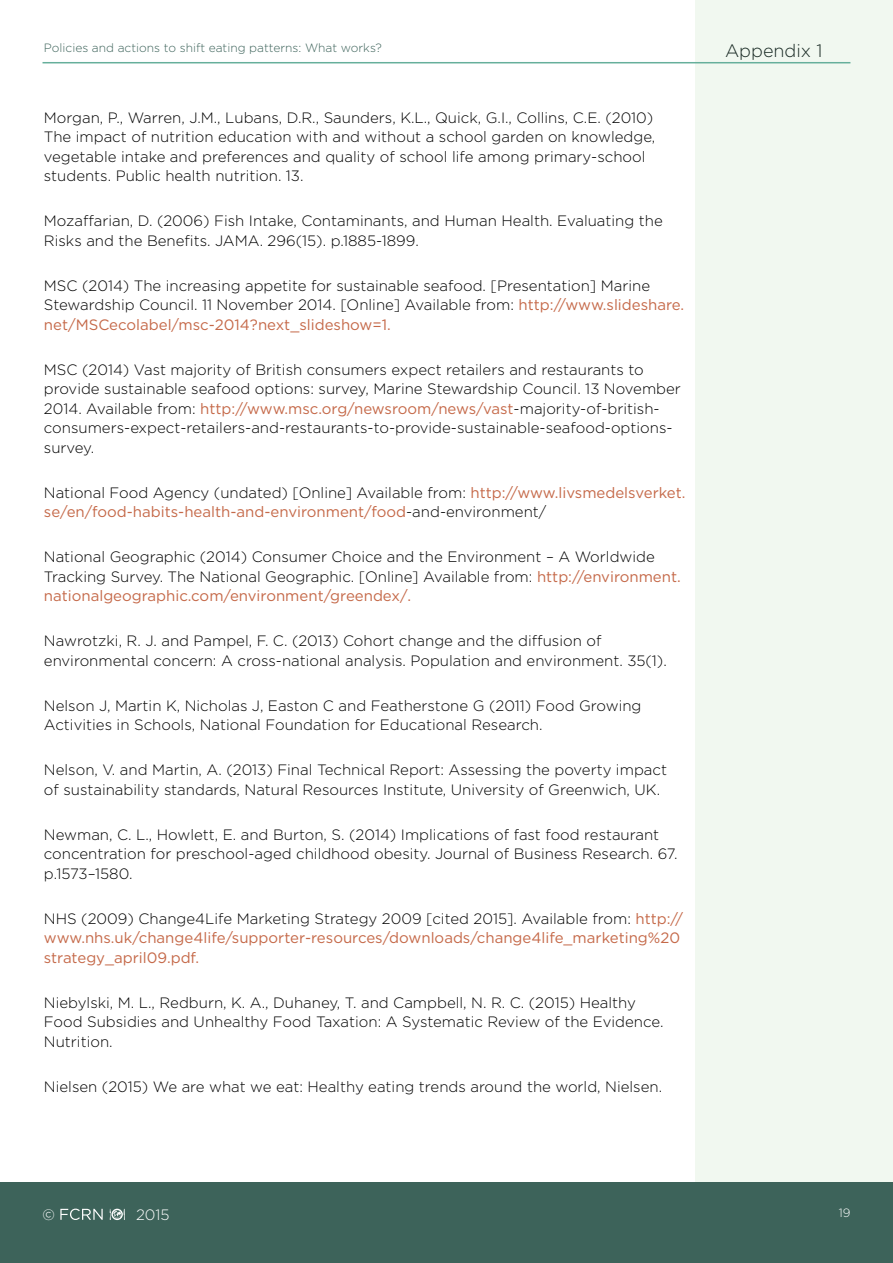
<style>
.page{position:relative;width:893px;height:1263px;background:#fff}
.page>*{position:absolute;margin:0;border:0;box-sizing:border-box;transform-origin:0 0}
.t1{font:300 18px "Gotham";color:#182923}
.t2{font:300 15px/19.5px "Gotham";color:#000}
.t3{font:15px/19.5px "Gotham";color:#c56949}
.t4{font:300 15px "Gotham";color:#fff}
.t5{font:300 12px "Gotham";color:#3d635a}
.t6{font:300 12px "Gotham";color:#fff}
.s1{font-weight:400;color:#c56949}
.s2{font-weight:300;color:#000}
</style>
<div class="page">
<div style="left:695px;top:0;width:198px;height:1263px;background:#f1f8f0"></div>
<div style="left:0;top:1182px;width:893px;height:81px;background:#3d635a"></div>
<svg style="left:110px;top:1208px;width:15px;height:12px"></svg>
<svg style="left:60px;top:1208px;width:43px;height:12px"></svg>
<hr style="left:43px;top:62px;width:807px;height:1px;background:#66af9b">
<p class="t5" style="left:44px;top:40px;width:340px">Policies and actions to shift eating patterns: What works?</p>
<p class="t1" style="left:725px;top:39px;width:99px">Appendix 1</p>
<p class="t2" style="left:44px;top:107px;width:613px">Morgan, P., Warren, J.M., Lubans, D.R., Saunders, K.L., Quick, G.I., Collins, C.E. (2010)<br>The impact of nutrition education with and without a school garden on knowledge, vegetable intake and preferences and quality of school life among primary-school students. Public health nutrition. 13.</p>
<p class="t2" style="left:44px;top:211px;width:620px">Mozaffarian, D. (2006) Fish Intake, Contaminants, and Human Health. Evaluating the<br>Risks and the Benefits. JAMA. 296(15). p.1885-1899.</p>
<p class="t2" style="left:44px;top:275px;width:642px">MSC (2014) The increasing appetite for sustainable seafood. [Presentation] Marine<br>Stewardship Council. 11 November 2014. [Online] Available from: <span class="s1">http://www.slideshare. net/MSCecolabel/msc-2014?next_slideshow=1.</span></p>
<p class="t2" style="left:44px;top:359px;width:638px">MSC (2014) Vast majority of British consumers expect retailers and restaurants to provide sustainable seafood options: survey, Marine Stewardship Council. 13 November 2014. Available from: <span class="s1">http://www.msc.org/newsroom/news/vast</span>-majority-of-british&shy;consumers-expect-retailers-and-restaurants-to-provide-sustainable-seafood-options&shy;survey.</p>
<p class="t3" style="left:44px;top:482px;width:643px"><span class="s2">National Food Agency (undated) [Online] Available from:</span> http://www.livsmedelsverket. se/en/food-habits-health-and-environment/food<span class="s2">-and-environment/</span></p>
<p class="t2" style="left:44px;top:547px;width:638px">National Geographic (2014) Consumer Choice and the Environment – A Worldwide<br>Tracking Survey. The National Geographic. [Online] Available from: <span class="s1">http://environment. nationalgeographic.com/environment/greendex/.</span></p>
<p class="t2" style="left:44px;top:631px;width:624px">Nawrotzki, R. J. and Pampel, F. C. (2013) Cohort change and the diffusion of environmental concern: A cross-national analysis. Population and environment. 35(1).</p>
<p class="t2" style="left:44px;top:695px;width:599px">Nelson J, Martin K, Nicholas J, Easton C and Featherstone G (2011) Food Growing<br>Activities in Schools, National Foundation for Educational Research.</p>
<p class="t2" style="left:44px;top:760px;width:625px">Nelson, V. and Martin, A. (2013) Final Technical Report: Assessing the poverty impact of sustainability standards, Natural Resources Institute, University of Greenwich, UK.</p>
<p class="t2" style="left:44px;top:824px;width:635px">Newman, C. L., Howlett, E. and Burton, S. (2014) Implications of fast food restaurant concentration for preschool-aged childhood obesity. Journal of Business Research. 67. p.1573–1580.</p>
<p class="t3" style="left:44px;top:909px;width:641px"><span class="s2">NHS (2009) Change4Life Marketing Strategy 2009 [cited 2015]. Available from:</span> http:// www.nhs.uk/change4life/supporter-resources/downloads/change4life_marketing%20 strategy_april09.pdf.</p>
<p class="t2" style="left:44px;top:992px;width:621px">Niebylski, M. L., Redburn, K. A., Duhaney, T. and Campbell, N. R. C. (2015) Healthy<br>Food Subsidies and Unhealthy Food Taxation: A Systematic Review of the Evidence.<br>Nutrition.</p>
<p class="t2" style="left:44px;top:1076px;width:620px">Nielsen (2015) We are what we eat: Healthy eating trends around the world, Nielsen.</p>
<p class="t4" style="left:43px;top:1205px;width:14px">©</p>
<p class="t4" style="left:136px;top:1205px;width:35px">2015</p>
<p class="t6" style="left:839px;top:1205px;width:13px">19</p>
</div>
